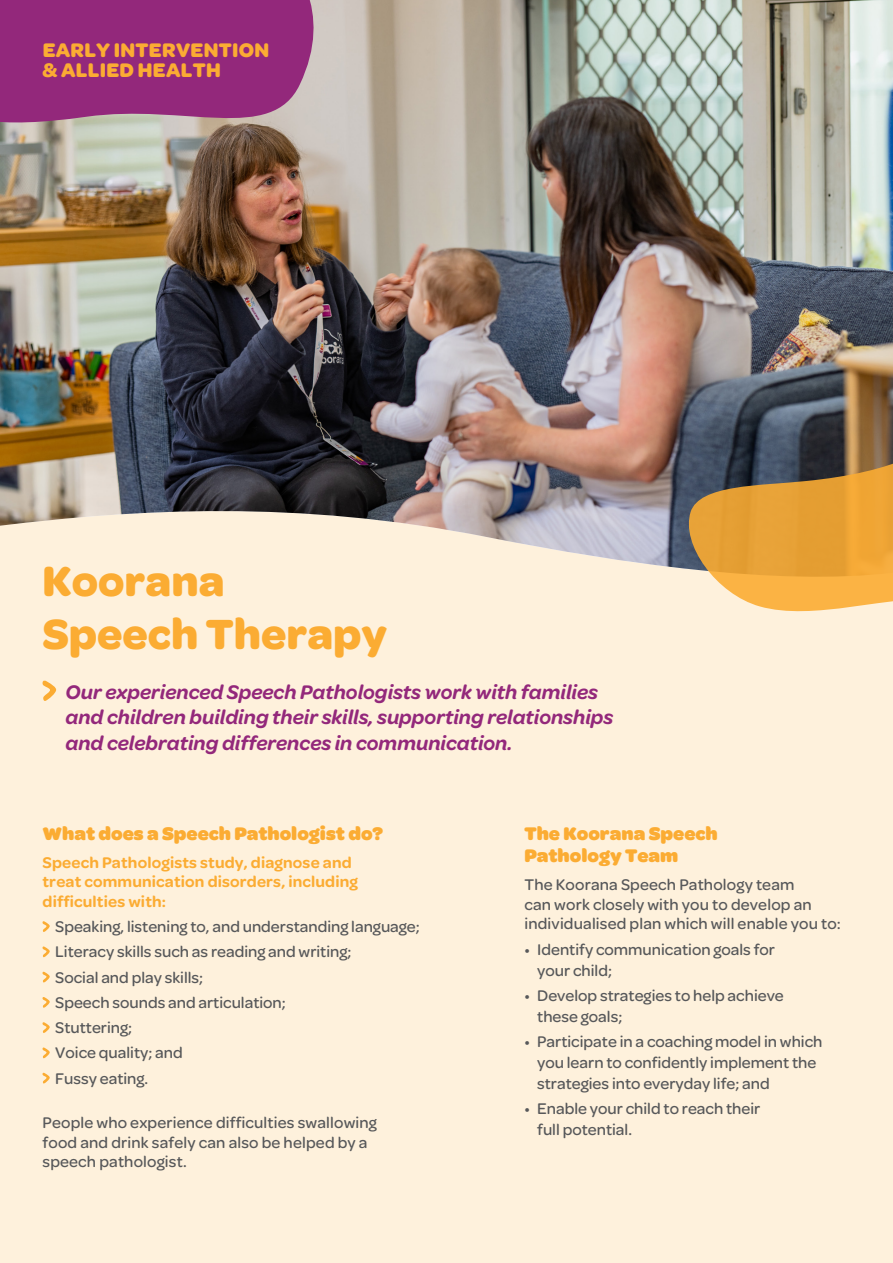
<style>
.page{position:relative;width:893px;height:1263px;background:#fef1dc}
.page>*{position:absolute;margin:0;border:0;box-sizing:border-box;transform-origin:0 0}
.t1{font:700 45px/52.5px "Omnes";color:#fbac33}
.Sub_Header{font:italic 600 21px/25.5px "Omnes";color:#93287b}
.t2{font:700 21px/19.5px "Omnes";letter-spacing:.015em;color:#fbac33}
.Paragraph_Style_4{font:900 19.5px/22.5px "Omnes";color:#fbac33}
.Paragraph_Style_2{font:500 16.5px/21px "Omnes";color:#57585a}
.Paragraph_Style_3{font:500 16.5px/19.5px "Omnes";letter-spacing:.01em;color:#57585a}
.Paragraph_Style_3-2{font:600 16.5px/19.5px "Omnes";letter-spacing:.01em;color:#fbac33}
</style>
<div class="page">
<img style="left:0;top:0;width:893px;height:568px">
<svg style="left:680px;top:456px;width:213px;height:156px;background:#cc994b"></svg>
<svg style="left:42px;top:680px;width:14px;height:21px"></svg>
<svg style="left:42px;top:921px;width:8px;height:11px"></svg>
<svg style="left:42px;top:946px;width:8px;height:11px"></svg>
<svg style="left:42px;top:971px;width:8px;height:12px"></svg>
<svg style="left:42px;top:997px;width:8px;height:11px"></svg>
<svg style="left:42px;top:1022px;width:8px;height:11px"></svg>
<svg style="left:42px;top:1047px;width:8px;height:11px"></svg>
<svg style="left:42px;top:1072px;width:8px;height:12px"></svg>
<svg style="left:0;top:0;width:335px;height:144px;background:#9e4d87"></svg>
<p class="t2" style="left:43px;top:41px;width:228px">EARLY INTERVENTION &amp; ALLIED HEALTH</p>
<p class="t1" style="left:43px;top:555px;width:346px">Koorana<br>Speech Therapy</p>
<p class="Sub_Header" style="left:66px;top:679px;width:549px">Our experienced Speech Pathologists work with families and children building their skills, supporting relationships and celebrating differences in communication.</p>
<p class="Paragraph_Style_4" style="left:43px;top:822px;width:342px">What does a Speech Pathologist do?</p>
<p class="Paragraph_Style_3-2" style="left:43px;top:852px;width:317px">Speech Pathologists study, diagnose and treat communication disorders, including difficulties with:</p>
<p class="Paragraph_Style_2" style="left:55px;top:916px;width:366px">Speaking, listening to, and understanding language;</p>
<p class="Paragraph_Style_2" style="left:55px;top:941px;width:298px">Literacy skills such as reading and writing;</p>
<p class="Paragraph_Style_2" style="left:55px;top:966px;width:150px">Social and play skills;</p>
<p class="Paragraph_Style_2" style="left:55px;top:992px;width:232px">Speech sounds and articulation;</p>
<p class="Paragraph_Style_2" style="left:55px;top:1017px;width:78px">Stuttering;</p>
<p class="Paragraph_Style_2" style="left:55px;top:1042px;width:129px">Voice quality; and</p>
<p class="Paragraph_Style_2" style="left:55px;top:1067px;width:94px">Fussy eating.</p>
<p class="Paragraph_Style_3" style="left:43px;top:1113px;width:336px">People who experience difficulties swallowing food and drink safely can also be helped by a speech pathologist.</p>
<p class="Paragraph_Style_4" style="left:524px;top:822px;width:195px">The Koorana Speech<br>Pathology Team</p>
<p class="Paragraph_Style_3" style="left:524px;top:875px;width:318px">The Koorana Speech Pathology team<br>can work closely with you to develop an individualised plan which will enable you to:</p>
<p class="Paragraph_Style_2" style="left:537px;top:938px;width:239px;text-indent:-13px">• Identify communication goals for your child;</p>
<p class="Paragraph_Style_2" style="left:537px;top:985px;width:248px;text-indent:-13px">• Develop strategies to help achieve these goals;</p>
<p class="Paragraph_Style_2" style="left:537px;top:1031px;width:287px;text-indent:-13px">• Participate in a coaching model in which you learn to confidently implement the strategies into everyday life; and</p>
<p class="Paragraph_Style_2" style="left:537px;top:1098px;width:225px;text-indent:-13px">• Enable your child to reach their full potential.</p>
</div>
